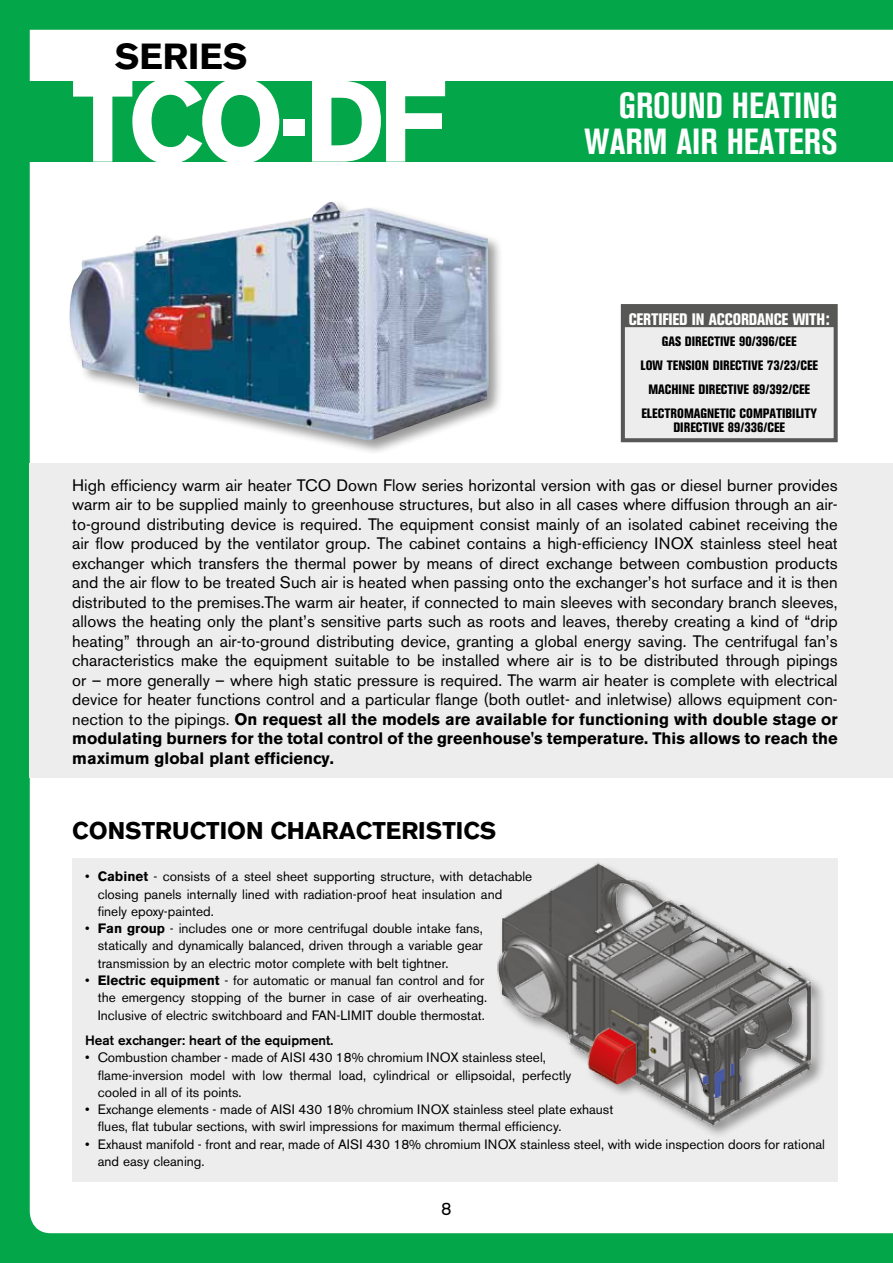
<style>
.page{position:relative;width:893px;height:1263px;background:#04a64a}
.page>*{position:absolute;margin:0;border:0;box-sizing:border-box;transform-origin:0 0}
.t1{font:700 114.75px "Akzidenz Grotesk BE";color:#fff;scale:.95 1}
.t2{font:700 condensed 36px/36px "Akzidenz Grotesk BE";color:#fff;text-align:right}
.t3{font:700 36px "Akzidenz Grotesk BE";color:#000}
.t4{font:700 24px "Akzidenz Grotesk BE";color:#000}
.t5{font:18px "Akzidenz Grotesk BE";color:#000}
.t6{font:16.5px/19.5px "Akzidenz Grotesk BE";color:#000;text-align:justify}
.t7{font:800 condensed 16.5px "Akzidenz Grotesk BE";letter-spacing:-.01em;color:#fff;scale:.94 1}
.t8{font:13.5px/17.2px "Akzidenz Grotesk BE";color:#000}
.t9{font:800 condensed 13.5px/24.3px "Akzidenz Grotesk BE";color:#000;text-align:center;scale:.94 1}
.t10{font:500 13.5px "Akzidenz Grotesk BE";color:#000}
.s1{font-size:17.55px}
.s2{font-weight:700}
</style>
<div class="page">
<div style="left:30px;top:30px;width:863px;height:1203px;background:#fff"></div>
<div style="left:0;top:81px;width:893px;height:81px;background:#04a64a"></div>
<div style="left:30px;top:463px;width:863px;height:315px;background:#ededed"></div>
<div style="left:72px;top:858px;width:766px;height:324px;background:#ededed"></div>
<div style="left:67px;top:199px;width:437px;height:255px;background:#000;opacity:.4"></div>
<img style="left:70px;top:202px;width:419px;height:239px">
<img style="left:476px;top:855px;width:349px;height:280px">
<div style="left:623px;top:306px;width:213px;height:134px;background:#ededed"></div>
<div style="left:623px;top:308px;width:213px;height:19px;background:#575756"></div>
<div style="left:621px;top:304px;width:217px;height:138px;border:4px solid #575756"></div>
<h2 class="t3" style="left:115px;top:35px;width:134px">SERIES</h2>
<h1 class="t1" style="left:72px;top:55px;width:396px">TCO-DF</h1>
<h2 class="t2" style="left:584px;top:88px;width:255px">GROUND HEATING<br>WARM AIR HEATERS</h2>
<p class="t7" style="left:629px;top:309px;width:215px">CERTIFIED IN ACCORDANCE WITH<span class="s1">:</span></p>
<p class="t9" style="left:640px;top:329px;width:190px">GAS DIRECTIVE 90/396/CEE<br>LOW TENSION DIRECTIVE 73/23/CEE<br>MACHINE DIRECTIVE 89/392/CEE<br>ELECTROMAGNETIC COMPATIBILITY</p>
<p class="t9" style="left:673px;top:415px;width:120px">DIRECTIVE 89/336/CEE</p>
<p class="t6" style="left:72px;top:475px;width:767px">High efficiency warm air heater TCO Down Flow series horizontal version with gas or diesel burner provides warm air to be supplied mainly to greenhouse structures, but also in all cases where diffusion through an air&shy;to-ground distributing device is required. The equipment consist mainly of an isolated cabinet receiving the air flow produced by the ventilator group. The cabinet contains a high-efficiency INOX stainless steel heat exchanger which transfers the thermal power by means of direct exchange between combustion products and the air flow to be treated Such air is heated when passing onto the exchanger’s hot surface and it is then distributed to the premises.The warm air heater, if connected to main sleeves with secondary branch sleeves, allows the heating only the plant’s sensitive parts such as roots and leaves, thereby creating a kind of “drip heating” through an air-to-ground distributing device, granting a global energy saving. The centrifugal fan’s characteristics make the equipment suitable to be installed where air is to be distributed through pipings or – more generally – where high static pressure is required. The warm air heater is complete with electrical device for heater functions control and a particular flange (both outlet- and inletwise) allows equipment con&shy;nection to the pipings. <span class="s2">On request all the models are available for functioning with double stage or modulating burners for the total control of the greenhouse's temperature. This allows to reach the maximum global plant efficiency.</span></p>
<h3 class="t4" style="left:72px;top:816px;width:34px">Construction</h3>
<h3 class="t4" style="left:270px;top:816px;width:16px">characteristics</h3>
<p class="t8" style="left:98px;top:868px;width:436px;text-indent:-13px">• <span class="s2">Cabinet</span> - consists of a steel sheet supporting structure, with detachable closing panels internally lined with radiation-proof heat insulation and finely epoxy-painted.</p>
<p class="t8" style="left:98px;top:920px;width:386px;text-align:justify;text-indent:-13px">• <span class="s2">Fan group</span> - includes one or more centrifugal double intake fans, statically and dynamically balanced, driven through a variable gear transmission by an electric motor complete with belt tightner.</p>
<p class="t8" style="left:98px;top:972px;width:391px;text-indent:-13px">• <span class="s2">Electric equipment</span> - for automatic or manual fan control and for the emergency stopping of the burner in case of air overheating.<br>Inclusive of electric switchboard and FAN-LIMIT double thermostat.</p>
<p class="t10" style="left:85px;top:1032px;width:250px">Heat exchanger: heart of the equipment.</p>
<p class="t8" style="left:98px;top:1049px;width:475px;text-indent:-13px">• Combustion chamber - made of AISI 430 18% chromium INOX stainless steel, flame-inversion model with low thermal load, cylindrical or ellipsoidal, perfectly cooled in all of its points.</p>
<p class="t8" style="left:98px;top:1101px;width:517px;text-indent:-13px">• Exchange elements - made of AISI 430 18% chromium INOX stainless steel plate exhaust flues, flat tubular sections, with swirl impressions for maximum thermal efficiency.</p>
<p class="t8" style="left:98px;top:1135px;width:729px;text-indent:-13px">• Exhaust manifold - front and rear, made of AISI 430 18% chromium INOX stainless steel, with wide inspection doors for rational and easy cleaning.</p>
<p class="t5" style="left:441px;top:1198px;width:12px">8</p>
</div>
